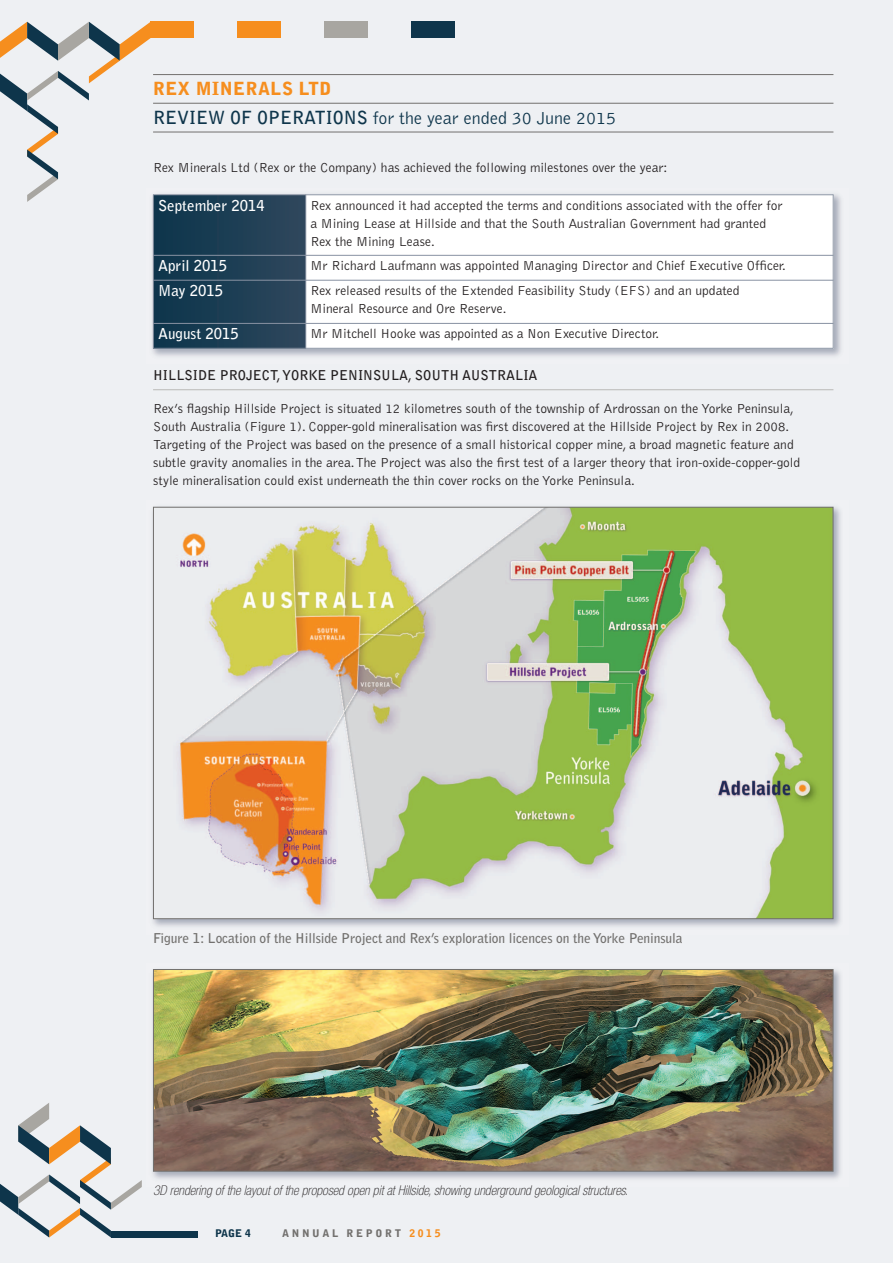
<style>
.page{position:relative;width:893px;height:1263px;background:#eef0f3}
.page>*{position:absolute;margin:0;border:0;box-sizing:border-box;transform-origin:0 0}
.t1{font:300 18px/28.8px "Bell Gothic";color:#0e354b}
.t2{font:700 15px "Bell Gothic";color:#fff}
.t3{font:300 13.5px/18px "Bell Gothic";color:#231f20}
.t4{font:italic 100 condensed 13.5px "Helvetica Neue LT";color:#231f20}
.t5{font:700 13.5px "Bell Gothic";letter-spacing:-.01em;color:#72706e}
.t6{font:700 13.5px "Bell Gothic";color:#231f20}
.t7{font:900 10.5px "Bell Gothic";letter-spacing:.25em;color:#72706e}
.t8{font:900 10.5px "Bell Gothic";color:#0e354b}
.s1{font-weight:900;color:#f68e1e}
.s2{font-weight:700}
.s3{color:#f68e1e}
</style>
<div class="page">
<div style="left:151px;top:22px;width:43px;height:16px;background:#f68e1e"></div>
<div style="left:237px;top:22px;width:44px;height:16px;background:#f68e1e"></div>
<div style="left:412px;top:22px;width:43px;height:16px;background:#0e354b"></div>
<div style="left:324px;top:22px;width:44px;height:16px;background:#a8a6a1"></div>
<div style="left:111px;top:1230px;width:87px;height:7px;background:#0e354b"></div>
<svg style="left:0;top:22px;width:151px;height:180px"></svg>
<svg style="left:0;top:1103px;width:142px;height:134px"></svg>
<hr style="left:153px;top:74px;width:680px;height:1px;background:#72706e">
<hr style="left:153px;top:103px;width:680px;height:1px;background:#72706e">
<hr style="left:153px;top:132px;width:680px;height:1px;background:#72706e">
<img style="left:152px;top:506px;width:688px;height:421px">
<img style="left:155px;top:509px;width:676px;height:408px">
<img style="left:147px;top:188px;width:694px;height:168px">
<div style="left:154px;top:195px;width:151px;height:60px;background:linear-gradient(to right,#0c354b,#2e475d)"></div>
<div style="left:306px;top:194px;width:527px;height:61px;background:#fff"></div>
<div style="left:154px;top:256px;width:151px;height:24px;background:linear-gradient(to right,#0c354b,#2e475d)"></div>
<div style="left:306px;top:255px;width:527px;height:25px;background:#fff"></div>
<div style="left:154px;top:280px;width:151px;height:43px;background:linear-gradient(to right,#0c354b,#2e475d)"></div>
<div style="left:306px;top:280px;width:527px;height:43px;background:#fff"></div>
<div style="left:154px;top:324px;width:151px;height:24px;background:linear-gradient(to right,#0c354b,#2e475d)"></div>
<div style="left:306px;top:323px;width:527px;height:26px;background:#fff"></div>
<hr style="left:153px;top:194px;width:1px;height:155px;background:#8892a2">
<hr style="left:305px;top:194px;width:1px;height:155px;background:#8892a2">
<hr style="left:833px;top:194px;width:1px;height:155px;background:#8892a2">
<hr style="left:153px;top:194px;width:680px;height:1px;background:#8892a2">
<hr style="left:153px;top:255px;width:680px;height:1px;background:#8892a2">
<hr style="left:153px;top:280px;width:680px;height:1px;background:#8892a2">
<hr style="left:153px;top:323px;width:680px;height:1px;background:#8892a2">
<hr style="left:153px;top:348px;width:680px;height:1px;background:#8892a2">
<hr style="left:153px;top:389px;width:680px;height:1px;background:#b9b9b7">
<img style="left:152px;top:969px;width:688px;height:210px">
<img style="left:155px;top:971px;width:676px;height:198px">
<div style="left:153px;top:969px;width:680px;height:202px;border:1px solid #72706e"></div>
<h1 class="t1" style="left:153px;top:76px;width:465px"><span class="s1">REX MINERALS LTD<br></span><span class="s2">REVIEW OF OPERATIONS</span> for the year ended 30 June 2015</h1>
<p class="t3" style="left:153px;top:160px;width:516px">Rex Minerals Ltd (Rex or the Company) has achieved the following milestones over the year:</p>
<p class="t2" style="left:158px;top:199px;width:108px">September 2014</p>
<p class="t3" style="left:310px;top:197px;width:474px">Rex announced it had accepted the terms and conditions associated with the offer for a Mining Lease at Hillside and that the South Australian Government had granted<br>Rex the Mining Lease.</p>
<p class="t2" style="left:158px;top:260px;width:71px">April 2015</p>
<p class="t3" style="left:310px;top:258px;width:477px">Mr Richard Laufmann was appointed Managing Director and Chief Executive Officer.</p>
<p class="t2" style="left:158px;top:285px;width:66px">May 2015</p>
<p class="t3" style="left:310px;top:282px;width:431px">Rex released results of the Extended Feasibility Study (EFS) and an updated<br>Mineral Resource and Ore Reserve.</p>
<p class="t2" style="left:158px;top:328px;width:82px">August 2015</p>
<p class="t3" style="left:310px;top:326px;width:350px">Mr Mitchell Hooke was appointed as a Non Executive Director.</p>
<p class="t6" style="left:153px;top:370px;width:386px">HILLSIDE PROJECT, YORKE PENINSULA, SOUTH AUSTRALIA</p>
<p class="t3" style="left:153px;top:400px;width:648px">Rex’s flagship Hillside Project is situated 12 kilometres south of the township of Ardrossan on the Yorke Peninsula, South Australia (Figure 1). Copper-gold mineralisation was first discovered at the Hillside Project by Rex in 2008.<br>Targeting of the Project was based on the presence of a small historical copper mine, a broad magnetic feature and subtle gravity anomalies in the area. The Project was also the first test of a larger theory that iron-oxide-copper-gold style mineralisation could exist underneath the thin cover rocks on the Yorke Peninsula.</p>
<p class="t5" style="left:153px;top:933px;width:531px">Figure 1: Location of the Hillside Project and Rex’s exploration licences on the Yorke Peninsula</p>
<p class="t4" style="left:153px;top:1185px;width:477px">3D rendering of the layout of the proposed open pit at Hillside, showing underground geological structures.</p>
<p class="t8" style="left:215px;top:1230px;width:37px">PAGE 4</p>
<p class="t7" style="left:282px;top:1230px;width:160px">ANNUAL REPORT <span class="s3">2015</span></p>
</div>
